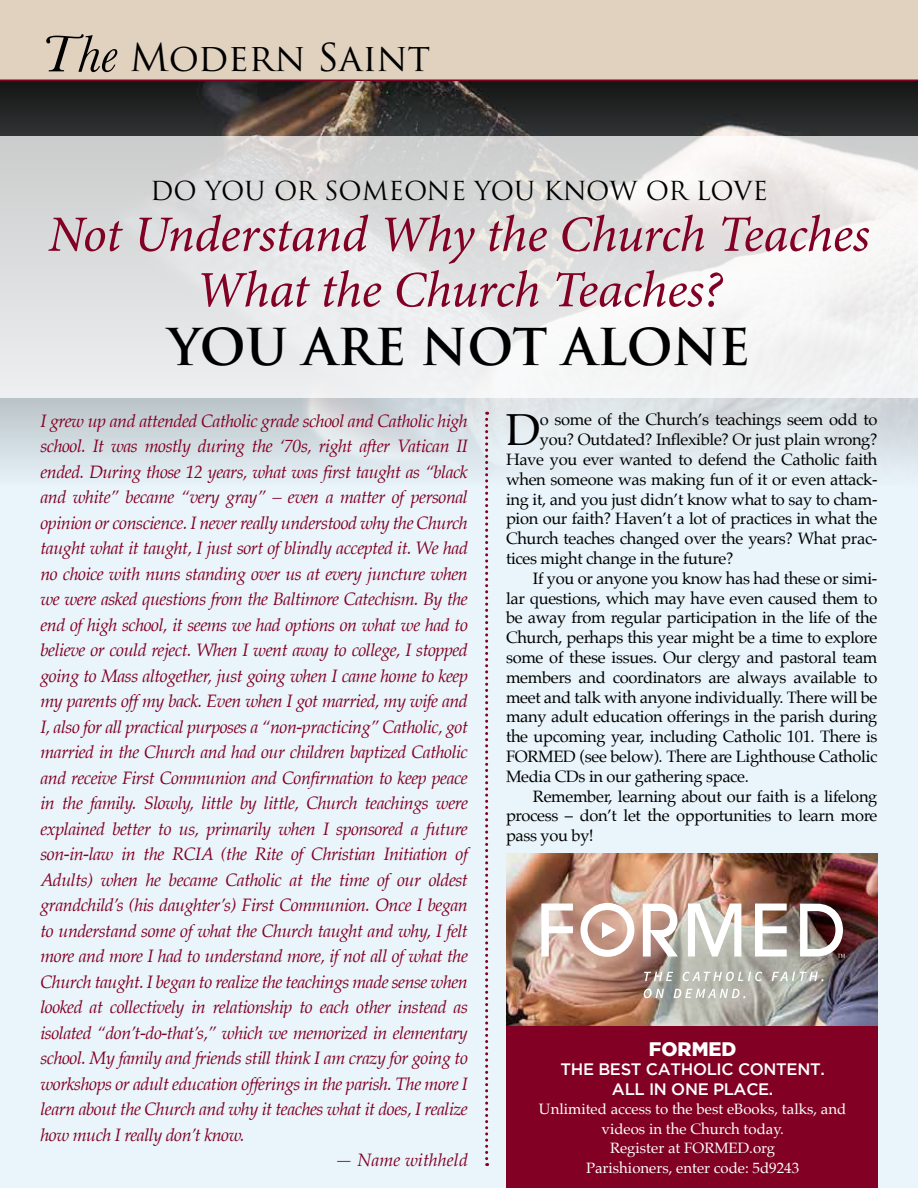
<style>
.page{position:relative;width:918px;height:1188px;background:#fff}
.page>*{position:absolute;margin:0;border:0;box-sizing:border-box;transform-origin:0 0}
.t1{font:italic 51px/55.5px "Minion Pro";letter-spacing:-.01em;color:#820024;text-align:center}
.t2{font:700 49.5px "Trajan Pro";letter-spacing:-.005em;color:#000}
.t3{font:44.85px "Palatino";color:#000}
.t4{font:37.5px "Trajan Pro";color:#000}
.t5{font:25.5px "Trajan Pro";letter-spacing:-.005em;color:#000}
.t6{font:900 19.5px "Gotham";color:#fff}
.t7{font:italic 18px/25.5px "Palatino";letter-spacing:-.03em;color:#820024;text-align:justify}
.t8{font:italic 18px "Palatino";color:#820024}
.t9{font:16.5px "Palatino";letter-spacing:-.02em;color:#000}
.t10{font:500 16.5px/19.5px "Gotham";letter-spacing:-.02em;color:#fff;text-align:center}
.t11{font:15px/19.5px "Palatino";color:#fff;text-align:center}
.t12{font:6.45px "Source Sans Pro";color:#fff}
.s1{font-family:"Baskerville";font-style:italic;font-size:54px}
</style>
<div class="page">
<div style="left:0;top:0;width:918px;height:81px;background:#e0d2bf"></div>
<hr style="left:0;top:80px;width:918px;height:1px;background:#820024">
<div style="left:0;top:81px;width:918px;height:1107px;background:#e9f5fb"></div>
<img style="left:0;top:81px;width:918px;height:401px">
<svg style="left:0;top:136px;width:918px;height:261px"></svg>
<svg style="left:485px;top:412px;width:3px;height:754px"></svg>
<img style="left:506px;top:853px;width:372px;height:173px">
<svg style="left:541px;top:904px;width:32px;height:53px;background:#e5d4cd"></svg>
<svg style="left:755px;top:904px;width:32px;height:53px;background:#cac2bc"></svg>
<svg style="left:800px;top:904px;width:52px;height:53px;background:#907d7d"></svg>
<svg style="left:643px;top:904px;width:98px;height:53px;background:#dbd4ce"></svg>
<svg style="left:644px;top:972px;width:29px;height:9px"></svg>
<svg style="left:683px;top:972px;width:79px;height:9px"></svg>
<svg style="left:772px;top:972px;width:51px;height:9px"></svg>
<svg style="left:644px;top:989px;width:20px;height:9px"></svg>
<svg style="left:674px;top:989px;width:71px;height:9px"></svg>
<svg style="left:580px;top:903px;width:54px;height:54px;background:#dec2b7"></svg>
<div style="left:506px;top:1026px;width:372px;height:162px;background:#820024"></div>
<h3 class="t4" style="left:40px;top:34px;width:391px"><span class="s1">The</span> Modern Saint</h3>
<h3 class="t5" style="left:150px;top:174px;width:619px">DO YOU OR SOMEONE YOU KNOW OR LOVE</h3>
<h1 class="t1" style="left:48px;top:207px;width:823px">Not Understand Why the Church Teaches<br>What the Church Teaches?</h1>
<h2 class="t2" style="left:168px;top:316px;width:584px">YOU ARE NOT ALONE</h2>
<p class="t7" style="left:41px;top:407px;width:429px">I grew up and attended Catholic grade school and Catholic high school. It was mostly during the ‘70s, right after Vatican II ended. During those 12 years, what was first taught as “black and white” became “very gray” – even a matter of personal opinion or conscience. I never really understood why the Church taught what it taught, I just sort of blindly accepted it. We had no choice with nuns standing over us at every juncture when we were asked questions from the Baltimore Catechism. By the end of high school, it seems we had options on what we had to believe or could reject. When I went away to college, I stopped going to Mass altogether, just going when I came home to keep my parents offmy back. Even when I got married, my wife and I, also for all practical purposes a “non-practicing” Catholic, got married in the Church and had our children baptized Catholic and receive First Communion and Confirmation to keep peace in the family. Slowly, little by little, Church teachings were explained better to us, primarily when I sponsored a future son-in-law in the RCIA (the Rite of Christian Initiation of Adults) when he became Catholic at the time of our oldest grandchild’s (his daughter’s) First Communion. Once I began to understand some of what the Church taught and why, I felt more and more I had to understand more, if not all of what the Church taught. I began to realize the teachings made sense when looked at collectively in relationship to each other instead as isolated “don’t-do-that’s,” which we memorized in elementary school. My family and friends still think I am crazy for going to workshops or adult education offerings in the parish. The more I learn about the Church and why it teaches what it does, I realize how much I really don’t know.</p>
<p class="t8" style="left:335px;top:1145px;width:135px">— Name withheld</p>
<h3 class="t3" style="left:506px;top:393px;width:36px">D</h3>
<p class="t9" style="left:540px;top:406px;width:339px">o some of the Church’s teachings seem odd to</p>
<p class="t9" style="left:540px;top:426px;width:339px">you? Outdated? Inflexible? Or just plain wrong?</p>
<p class="t9" style="left:506px;top:446px;width:373px">Have you ever wanted to defend the Catholic faith</p>
<p class="t9" style="left:506px;top:465px;width:373px">when someone was making fun of it or even attack-</p>
<p class="t9" style="left:506px;top:485px;width:373px">ing it, and you just didn’t know what to say to cham-</p>
<p class="t9" style="left:506px;top:505px;width:373px">pion our faith? Haven’t a lot of practices in what the</p>
<p class="t9" style="left:506px;top:525px;width:373px">Church teaches changed over the years? What prac-</p>
<p class="t9" style="left:506px;top:545px;width:229px">tices might change in the future?</p>
<p class="t9" style="left:533px;top:564px;width:346px">If you or anyone you know has had these or simi-</p>
<p class="t9" style="left:506px;top:584px;width:373px">lar questions, which may have even caused them to</p>
<p class="t9" style="left:506px;top:604px;width:373px">be away from regular participation in the life of the</p>
<p class="t9" style="left:506px;top:624px;width:373px">Church, perhaps this year might be a time to explore</p>
<p class="t9" style="left:506px;top:644px;width:373px">some of these issues. Our clergy and pastoral team</p>
<p class="t9" style="left:506px;top:663px;width:373px">members and coordinators are always available to</p>
<p class="t9" style="left:506px;top:683px;width:373px">meet and talk with anyone individually. There will be</p>
<p class="t9" style="left:506px;top:703px;width:373px">many adult education offerings in the parish during</p>
<p class="t9" style="left:506px;top:723px;width:373px">the upcoming year, including Catholic 101. There is</p>
<p class="t9" style="left:506px;top:743px;width:373px">FORMED (see below). There are Lighthouse Catholic</p>
<p class="t9" style="left:506px;top:762px;width:244px">Media CDs in our gathering space.</p>
<p class="t9" style="left:533px;top:782px;width:346px">Remember, learning about our faith is a lifelong</p>
<p class="t9" style="left:506px;top:802px;width:373px">process – don’t let the opportunities to learn more</p>
<p class="t9" style="left:506px;top:822px;width:89px">pass you by!</p>
<p class="t12" style="left:837px;top:952px;width:10px">TM</p>
<p class="t6" style="left:649px;top:1038px;width:89px">FORMED</p>
<p class="t10" style="left:560px;top:1059px;width:266px">THE BEST CATHOLIC CONTENT.<br>ALL IN ONE PLACE.</p>
<p class="t11" style="left:539px;top:1099px;width:309px">Unlimited access to the best eBooks, talks, and videos in the Church today.<br>Register at FORMED.org<br>Parishioners, enter code: 5d9243</p>
</div>
